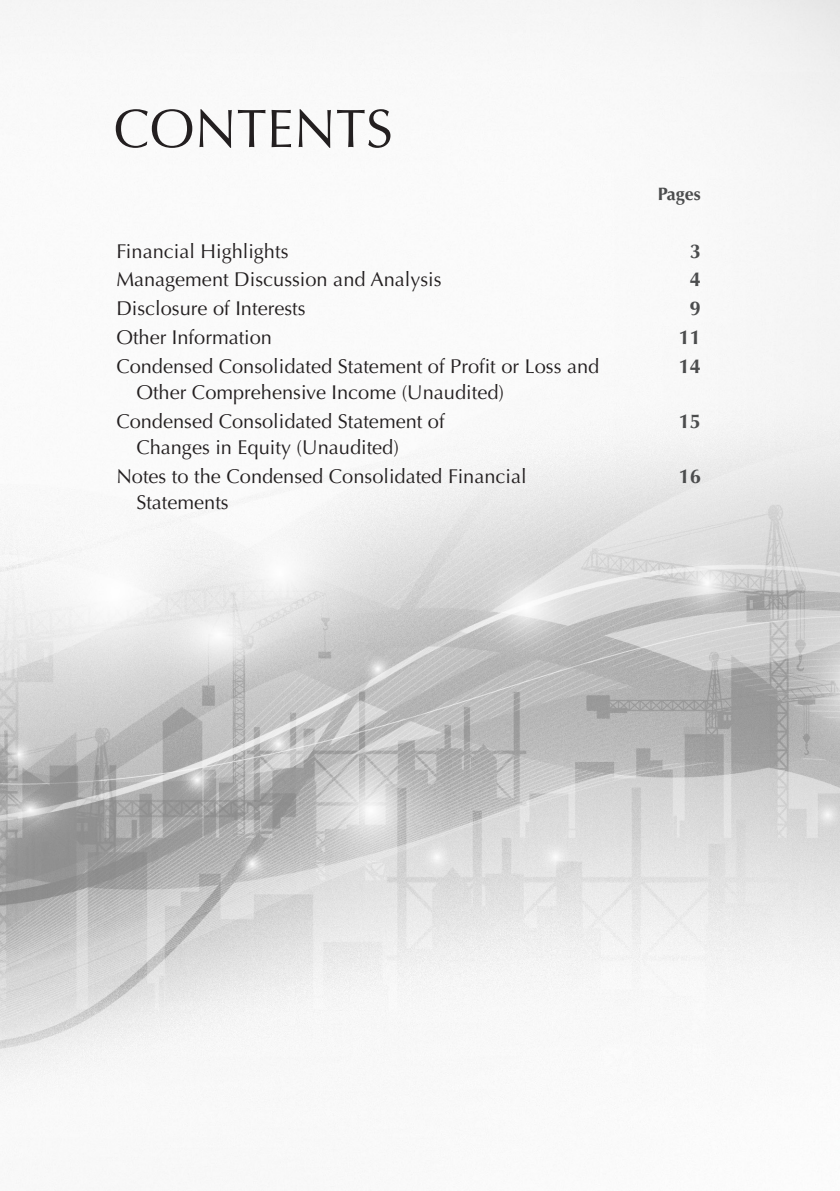
<style>
.page{position:relative;width:840px;height:1191px;background:#fff}
.page>*{position:absolute;margin:0;border:0;box-sizing:border-box;transform-origin:0 0}
.t1{font:54px "Optima LT Std";color:#231f20}
.t2{font:20px/26px "Optima LT Std";color:#231f20}
.t3{font:700 20px "Optima LT Std";color:#4b4c4d}
.t4{font:700 18px "Optima LT Std";color:#4b4c4d}
</style>
<div class="page">
<img style="left:0;top:0;width:839px;height:1175px">
<h1 class="t1" style="left:113px;top:97px;width:281px">CONTENTS</h1>
<p class="t4" style="left:657px;top:184px;width:45px">Pages</p>
<p class="t2" style="left:116px;top:238px;width:173px">Financial Highlights</p>
<p class="t3" style="left:689px;top:239px;width:13px">3</p>
<p class="t2" style="left:116px;top:267px;width:326px">Management Discussion and Analysis</p>
<p class="t3" style="left:689px;top:268px;width:13px">4</p>
<p class="t2" style="left:116px;top:296px;width:190px">Disclosure of Interests</p>
<p class="t3" style="left:689px;top:297px;width:13px">9</p>
<p class="t2" style="left:116px;top:324px;width:157px">Other Information</p>
<p class="t3" style="left:678px;top:326px;width:24px">11</p>
<p class="t2" style="left:136px;top:353px;width:464px;text-indent:-20px">Condensed Consolidated Statement of Profit or Loss and<br>Other Comprehensive Income (Unaudited)</p>
<p class="t3" style="left:678px;top:354px;width:24px">14</p>
<p class="t2" style="left:136px;top:408px;width:309px;text-indent:-20px">Condensed Consolidated Statement of<br>Changes in Equity (Unaudited)</p>
<p class="t3" style="left:678px;top:409px;width:24px">15</p>
<p class="t2" style="left:136px;top:463px;width:391px;text-indent:-20px">Notes to the Condensed Consolidated Financial<br>Statements</p>
<p class="t3" style="left:678px;top:464px;width:24px">16</p>
</div>
